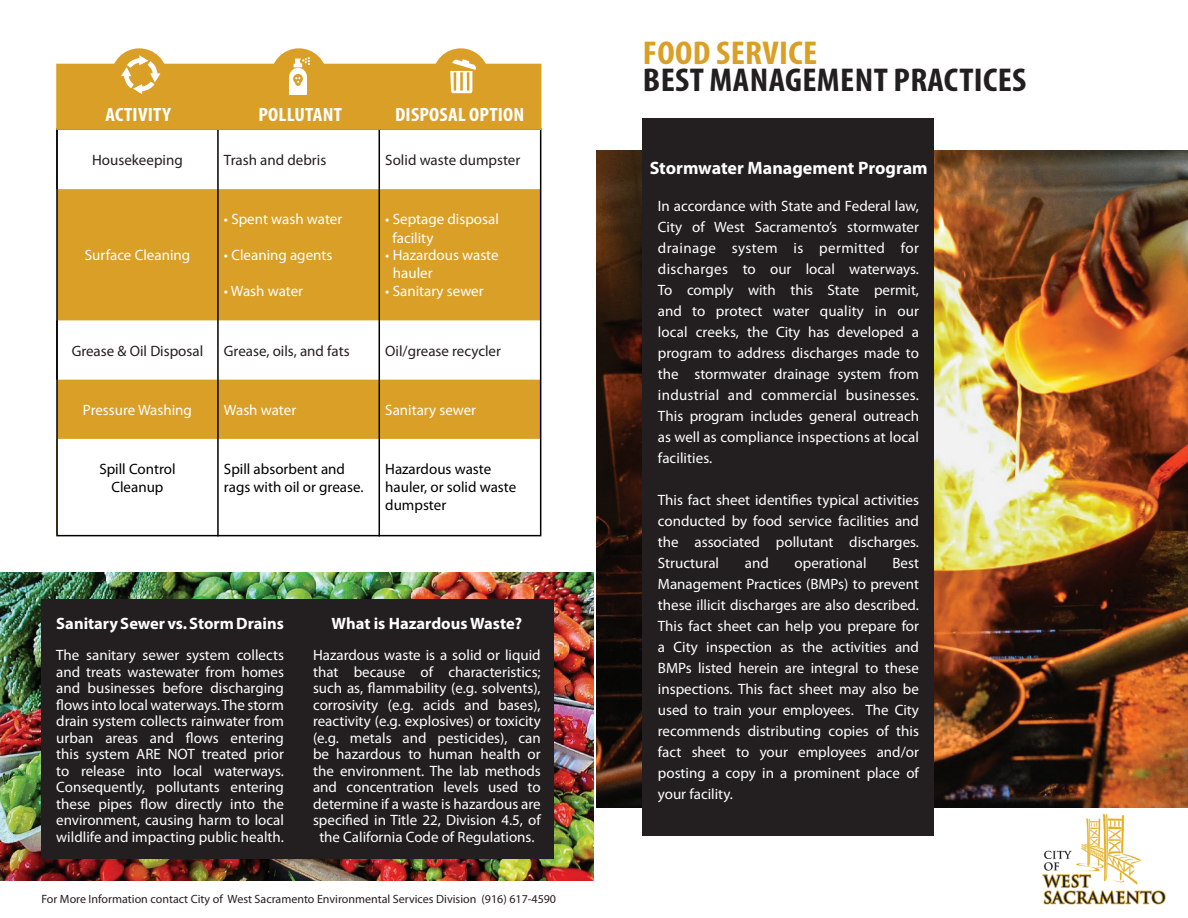
<style>
.page{position:relative;width:1188px;height:918px;background:#fff}
.page>*{position:absolute;margin:0;border:0;box-sizing:border-box;transform-origin:0 0}
.t1{font:700 condensed 33.15px "Myriad Pro";letter-spacing:.01em;color:#231f20;scale:1.09 1}
.t2{font:700 condensed 33.15px "Myriad Pro";letter-spacing:.01em;color:#da9f26;scale:1.09 1}
.t3{font:700 condensed 19.35px "Myriad Pro";letter-spacing:.01em;color:#fff;scale:1.09 1}
.t4{font:700 18px "Myriad Pro";color:#fff}
.t5{font:700 16.5px "Myriad Pro";color:#fff}
.t6{font:15px/21px "Myriad Pro";color:#fff;text-align:justify}
.t7{font:15px "Myriad Pro";color:#231f20}
.t8{font:15px/18px "Myriad Pro";color:#000}
.t9{font:12px "Myriad Pro";color:#231f20}
</style>
<div class="page">
<img style="left:0;top:572px;width:594px;height:308px">
<div style="left:297px;top:600px;width:256px;height:259px;background:#231f20"></div>
<div style="left:41px;top:600px;width:500px;height:259px;background:#231f20"></div>
<svg style="left:59px;top:189px;width:479px;height:250px;fill:#da9f26"></svg>
<img style="left:596px;top:150px;width:592px;height:657px">
<img style="left:1042px;top:813px;width:124px;height:92px">
<div style="left:643px;top:118px;width:291px;height:718px;background:#231f20"></div>
<hr style="left:217px;top:128px;width:2px;height:408px;background:#000">
<hr style="left:379px;top:128px;width:1px;height:408px;background:#000">
<div style="left:56px;top:128px;width:485px;height:408px;border:2px solid #000"></div>
<svg style="left:111px;top:48px;width:56px;height:56px"></svg>
<div style="left:271px;top:48px;width:56px;height:56px;background:#da9f26;border-radius:50%"></div>
<div style="left:433px;top:48px;width:56px;height:56px;background:#da9f26;border-radius:50%"></div>
<div style="left:56px;top:64px;width:485px;height:66px;background:#da9f26;border:2px solid #da9f26"></div>
<div style="left:289px;top:68px;width:18px;height:17px;background:#fff;border-radius:50%"></div>
<div style="left:289px;top:77px;width:18px;height:18px;background:#fff"></div>
<svg style="left:294px;top:57px;width:16px;height:10px"></svg>
<svg style="left:293px;top:74px;width:10px;height:10px"></svg>
<div style="left:295px;top:79px;width:6px;height:7px;background:#da9f26;border-radius:50%"></div>
<svg style="left:295px;top:77px;width:6px;height:6px"></svg>
<svg style="left:450px;top:59px;width:26px;height:34px"></svg>
<svg style="left:121px;top:55px;width:39px;height:39px"></svg>
<p class="t3" style="left:106px;top:103px;width:61px">ACTIVITY</p>
<p class="t3" style="left:258px;top:103px;width:78px">POLLUTANT</p>
<p class="t3" style="left:395px;top:103px;width:120px">DISPOSAL OPTION</p>
<p class="t7" style="left:92px;top:151px;width:92px">Housekeeping</p>
<p class="t7" style="left:224px;top:151px;width:104px">Trash and debris</p>
<p class="t7" style="left:385px;top:151px;width:137px">Solid waste dumpster</p>
<p class="t6" style="left:85px;top:245px;width:107px">Surface Cleaning</p>
<p class="t6" style="left:224px;top:209px;width:120px">• Spent wash water</p>
<p class="t6" style="left:224px;top:245px;width:110px">• Cleaning agents</p>
<p class="t6" style="left:224px;top:281px;width:81px">• Wash water</p>
<p class="t6" style="left:385px;top:209px;width:115px">• Septage disposal</p>
<p class="t6" style="left:385px;top:245px;width:115px">• Hazardous waste</p>
<p class="t6" style="left:385px;top:281px;width:100px">• Sanitary sewer</p>
<p class="t6" style="left:392px;top:227px;width:43px">facility</p>
<p class="t6" style="left:393px;top:263px;width:41px">hauler</p>
<p class="t7" style="left:72px;top:341px;width:133px">Grease &amp; Oil Disposal</p>
<p class="t7" style="left:224px;top:341px;width:127px">Grease, oils, and fats</p>
<p class="t7" style="left:385px;top:341px;width:117px">Oil/grease recycler</p>
<p class="t6" style="left:83px;top:399px;width:110px">Pressure Washing</p>
<p class="t6" style="left:224px;top:399px;width:74px">Wash water</p>
<p class="t6" style="left:385px;top:399px;width:92px">Sanitary sewer</p>
<p class="t8" style="left:99px;top:460px;width:78px;text-align:center">Spill Control<br>Cleanup</p>
<p class="t8" style="left:224px;top:460px;width:141px">Spill absorbent and rags with oil or grease.</p>
<p class="t8" style="left:385px;top:460px;width:132px">Hazardous waste hauler, or solid waste dumpster</p>
<p class="t5" style="left:56px;top:612px;width:229px">Sanitary Sewer vs. Storm Drains</p>
<p class="t6" style="left:56px;top:647px;width:229px;line-height:16.5px">The sanitary sewer system collects and treats wastewater from homes and businesses before discharging flows into local waterways. The storm drain system collects rainwater from urban areas and flows entering this system ARE NOT treated prior to release into local waterways.<br>Consequently, pollutants entering these pipes flow directly into the environment, causing harm to local wildlife and impacting public health.</p>
<p class="t5" style="left:332px;top:612px;width:192px">What is Hazardous Waste?</p>
<p class="t6" style="left:313px;top:647px;width:229px;line-height:16.5px;text-align:center">Hazardous waste is a solid or liquid that because of characteristics; such as, flammability (e.g. solvents), corrosivity (e.g. acids and bases), reactivity (e.g. explosives) or toxicity (e.g. metals and pesticides), can be hazardous to human health or the environment. The lab methods and concentration levels used to determine if a waste is hazardous are specified in Title 22, Division 4.5, of the California Code of Regulations.</p>
<p class="t9" style="left:41px;top:891px;width:516px">For More Information contact City of West Sacramento Environmental Services Division (916) 617-4590</p>
<h1 class="t2" style="left:643px;top:32px;width:161px">FOOD SERVICE</h1>
<h1 class="t1" style="left:643px;top:59px;width:353px">BEST MANAGEMENT PRACTICES</h1>
<p class="t4" style="left:650px;top:156px;width:280px">Stormwater Management Program</p>
<p class="t6" style="left:658px;top:195px;width:263px">In accordance with State and Federal law, City of West Sacramento’s stormwater drainage system is permitted for discharges to our local waterways.<br>To comply with this State permit, and to protect water quality in our local creeks, the City has developed a program to address discharges made to the stormwater drainage system from industrial and commercial businesses.<br>This program includes general outreach as well as compliance inspections at local facilities.</p>
<p class="t6" style="left:658px;top:489px;width:263px">This fact sheet identifies typical activities conducted by food service facilities and the associated pollutant discharges.<br>Structural</p>
<p class="t6" style="left:745px;top:552px;width:26px">and</p>
<p class="t6" style="left:795px;top:552px;width:74px">operational</p>
<p class="t6" style="left:658px;top:552px;width:263px;text-indent:235px">Best Management Practices (BMPs) to prevent these illicit discharges are also described.<br>This fact sheet can help you prepare for a City inspection as the activities and BMPs listed herein are integral to these inspections. This fact sheet may also be used to train your employees. The City recommends distributing copies of this fact sheet to your employees and/or posting a copy in a prominent place of your facility.</p>
</div>
